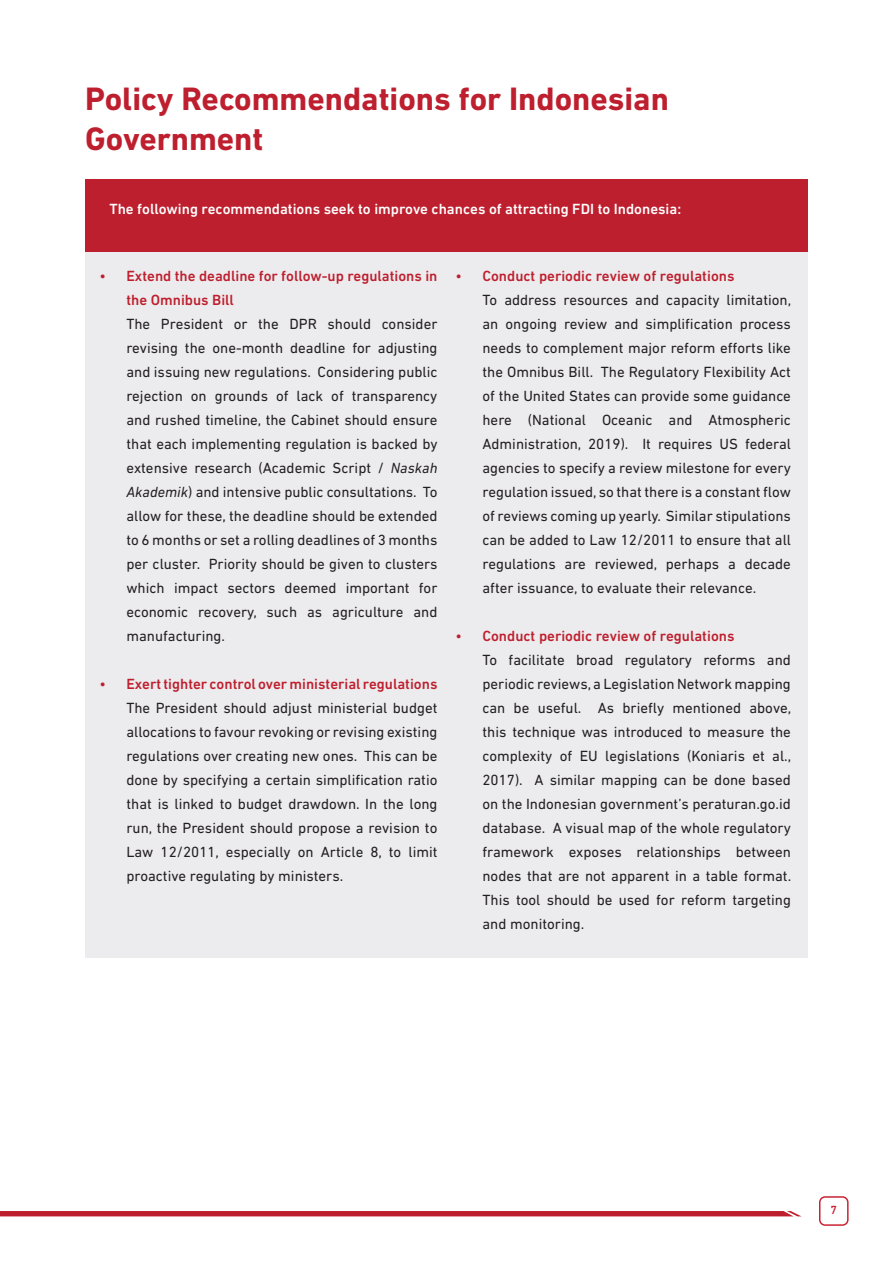
<style>
.page{position:relative;width:893px;height:1263px;background:#fff}
.page>*{position:absolute;margin:0;border:0;box-sizing:border-box;transform-origin:0 0}
.t1{font:700 33px/39.6px "DIN Next LT Pro";color:#be1f2e}
.t2{font:15px/24px "DIN Next LT Pro";color:#231f20;text-align:justify}
.t3{font:500 15px/24px "DIN Next LT Pro";color:#be1f2e}
.t4{font:500 15px "DIN Next LT Pro";color:#fff}
.t5{font:500 12px "DIN Next LT Pro";color:#cb2333}
.s1{font-weight:400}
.s2{font-style:italic}
</style>
<div class="page">
<div style="left:819px;top:1196px;width:30px;height:30px;border:2px solid #cb2333;border-radius:5px"></div>
<div style="left:0;top:1211px;width:801px;height:5px;background:#be1f2e"></div>
<div style="left:85px;top:250px;width:723px;height:708px;background:#ececee"></div>
<div style="left:85px;top:179px;width:723px;height:72px;background:#be1f2e"></div>
<p class="t1" style="left:85px;top:79px;width:585px">Policy Recommendations for Indonesian<br>Government</p>
<p class="t4" style="left:109px;top:200px;width:573px">The following recommendations seek to improve chances of attracting FDI to Indonesia:</p>
<p class="t3" style="left:126px;top:264px;width:313px;text-indent:-27px"><span class="s1">•</span> Extend the deadline for follow-up regulations in the Omnibus Bill</p>
<p class="t2" style="left:126px;top:312px;width:313px">The President or the DPR should consider revising the one-month deadline for adjusting and issuing new regulations. Considering public rejection on grounds of lack of transparency and rushed timeline, the Cabinet should ensure that each implementing regulation is backed by extensive research (Academic Script / <span class="s2">Naskah Akademik</span>) and intensive public consultations. To allow for these, the deadline should be extended to 6 months or set a rolling deadlines of 3 months per cluster. Priority should be given to clusters which impact sectors deemed important for economic recovery, such as agriculture and manufacturing.</p>
<p class="t3" style="left:99px;top:672px;width:340px"><span class="s1">•</span> Exert tighter control over ministerial regulations</p>
<p class="t2" style="left:126px;top:696px;width:313px">The President should adjust ministerial budget allocations to favour revoking or revising existing regulations over creating new ones. This can be done by specifying a certain simplification ratio that is linked to budget drawdown. In the long run, the President should propose a revision to Law 12/2011, especially on Article 8, to limit proactive regulating by ministers.</p>
<p class="t3" style="left:455px;top:264px;width:281px"><span class="s1">•</span> Conduct periodic review of regulations</p>
<p class="t2" style="left:482px;top:288px;width:310px">To address resources and capacity limitation, an ongoing review and simplification process needs to complement major reform efforts like the Omnibus Bill. The Regulatory Flexibility Act of the United States can provide some guidance here (National Oceanic and Atmospheric Administration, 2019). It requires US federal agencies to specify a review milestone for every regulation issued, so that there is a constant flow of reviews coming up yearly. Similar stipulations can be added to Law 12/2011 to ensure that all regulations are reviewed, perhaps a decade after issuance, to evaluate their relevance.</p>
<p class="t3" style="left:455px;top:624px;width:281px"><span class="s1">•</span> Conduct periodic review of regulations</p>
<p class="t2" style="left:482px;top:648px;width:310px">To facilitate broad regulatory reforms and periodic reviews, a Legislation Network mapping can be useful. As briefly mentioned above, this technique was introduced to measure the complexity of EU legislations (Koniaris et al., 2017). A similar mapping can be done based on the Indonesian government’s peraturan.go.id database. A visual map of the whole regulatory framework exposes relationships between nodes that are not apparent in a table format.<br>This tool should be used for reform targeting and monitoring.</p>
<p class="t5" style="left:830px;top:1203px;width:8px">7</p>
</div>
